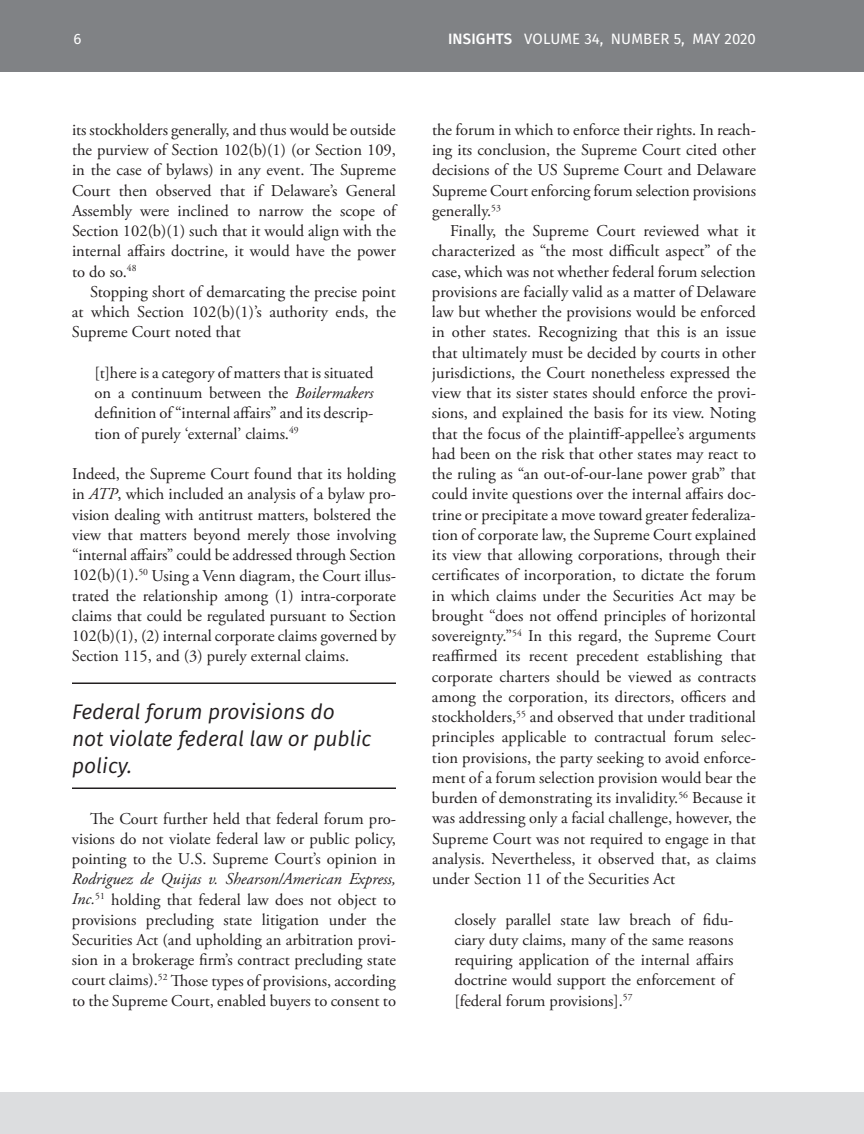
<style>
.page{position:relative;width:864px;height:1134px;background:#fff}
.page>*{position:absolute;margin:0;border:0;box-sizing:border-box;transform-origin:0 0}
.t1{font:italic 21px/27px "Fira Sans";color:#231f20}
.t2{font:16.5px/20.2px "Adobe Garamond Pro";color:#231f20;text-align:justify}
.t3{font:15px "Fira Sans";letter-spacing:.01em;color:#fff}
.s1{font-weight:500}
.s2{font-style:italic}
</style>
<div class="page">
<div style="left:0;top:0;width:864px;height:72px;background:#808285"></div>
<div style="left:0;top:1092px;width:864px;height:42px;background:#dcdddf"></div>
<hr style="left:72px;top:682px;width:324px;height:2px;background:#231f20">
<hr style="left:72px;top:788px;width:324px;height:1px;background:#231f20">
<p class="t3" style="left:74px;top:27px;width:9px">6</p>
<p class="t3" style="left:448px;top:27px;width:309px"><span class="s1">INSIGHTS</span> VOLUME 34, NUMBER 5, MAY 2020</p>
<p class="t2" style="left:72px;top:120px;width:326px">its stockholders generally, and thus would be outside the purview of Section 102(b)(1) (or Section 109, in the case of bylaws) in any event. The Supreme Court then observed that if Delaware’s General Assembly were inclined to narrow the scope of Section 102(b)(1) such that it would align with the internal affairs doctrine, it would have the power to do so.<sup>48</sup></p>
<p class="t2" style="left:72px;top:282px;width:326px;text-indent:18px">Stopping short of demarcating the precise point at which Section 102(b)(1)’s authority ends, the Supreme Court noted that</p>
<p class="t2" style="left:95px;top:363px;width:281px">[t]here is a category of matters that is situated on a continuum between the <span class="s2">Boilermakers </span>definition of “internal affairs” and its descrip&shy;tion of purely ‘external’ claims.<sup>49</sup></p>
<p class="t2" style="left:72px;top:464px;width:326px">Indeed, the Supreme Court found that its holding in <span class="s2">ATP</span>, which included an analysis of a bylaw pro&shy;vision dealing with antitrust matters, bolstered the view that matters beyond merely those involving “internal affairs” could be addressed through Section 102(b)(1).<sup>50</sup> Using a Venn diagram, the Court illus&shy;trated the relationship among (1) intra-corporate claims that could be regulated pursuant to Section 102(b)(1), (2) internal corporate claims governed by Section 115, and (3) purely external claims.</p>
<p class="t1" style="left:72px;top:697px;width:301px">Federal forum provisions do not violate federal law or public policy.</p>
<p class="t2" style="left:72px;top:809px;width:326px;text-indent:18px">The Court further held that federal forum pro&shy;visions do not violate federal law or public policy, pointing to the U.S. Supreme Court’s opinion in</p>
<p class="t2" style="left:72px;top:869px;width:326px"><span class="s2">Rodriguez de Quijas v. Shearson/American Express, Inc.</span><sup>51</sup> holding that federal law does not object to provisions precluding state litigation under the Securities Act (and upholding an arbitration provi&shy;sion in a brokerage firm’s contract precluding state court claims).<sup>52</sup> Those types of provisions, according to the Supreme Court, enabled buyers to consent to</p>
<p class="t2" style="left:432px;top:120px;width:326px">the forum in which to enforce their rights. In reach&shy;ing its conclusion, the Supreme Court cited other decisions of the US Supreme Court and Delaware Supreme Court enforcing forum selection provisions generally.<sup>53</sup></p>
<p class="t2" style="left:432px;top:221px;width:326px;text-indent:18px">Finally, the Supreme Court reviewed what it characterized as “the most difficult aspect” of the case, which was not whether federal forum selection provisions are facially valid as a matter of Delaware law but whether the provisions would be enforced in other states. Recognizing that this is an issue that ultimately must be decided by courts in other jurisdictions, the Court nonetheless expressed the view that its sister states should enforce the provi&shy;sions, and explained the basis for its view. Noting that the focus of the plaintiff-appellee’s arguments had been on the risk that other states may react to the ruling as “an out-of-our-lane power grab” that could invite questions over the internal affairs doc&shy;trine or precipitate a move toward greater federaliza&shy;tion of corporate law, the Supreme Court explained its view that allowing corporations, through their certificates of incorporation, to dictate the forum in which claims under the Securities Act may be brought “does not offend principles of horizontal sovereignty.”<sup>54</sup> In this regard, the Supreme Court reaffirmed its recent precedent establishing that corporate charters should be viewed as contracts among the corporation, its directors, officers and stockholders,<sup>55</sup> and observed that under traditional principles applicable to contractual forum selec&shy;tion provisions, the party seeking to avoid enforce&shy;ment of a forum selection provision would bear the burden of demonstrating its invalidity.<sup>56</sup> Because it was addressing only a facial challenge, however, the Supreme Court was not required to engage in that analysis. Nevertheless, it observed that, as claims under Section 11 of the Securities Act</p>
<p class="t2" style="left:455px;top:910px;width:281px">closely parallel state law breach of fidu&shy;ciary duty claims, many of the same reasons requiring application of the internal affairs doctrine would support the enforcement of [federal forum provisions].<sup>57</sup></p>
</div>
